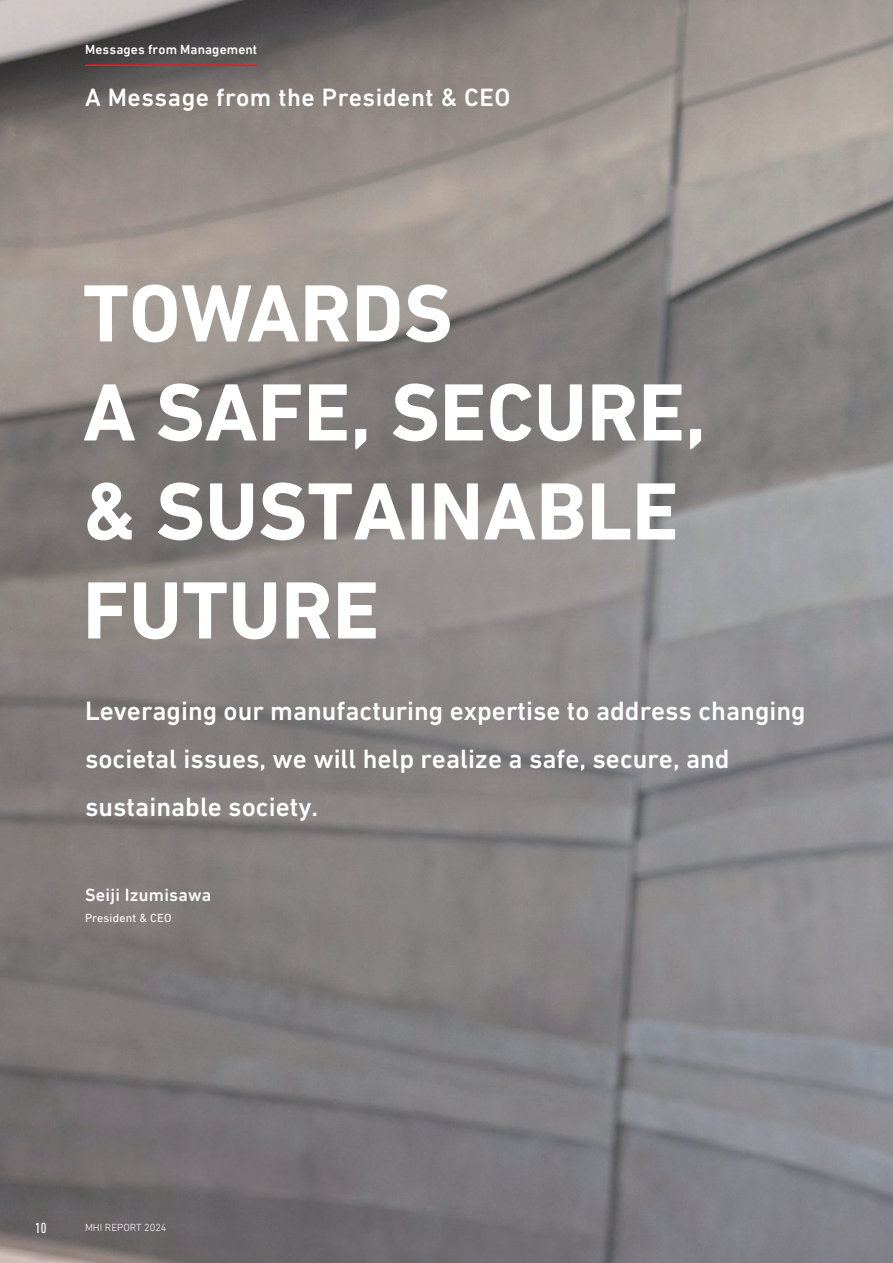
<style>
.page{position:relative;width:893px;height:1263px;background:#fff}
.page>*{position:absolute;margin:0;border:0;box-sizing:border-box;transform-origin:0 0}
.t1{font:700 82.5px/99px "DIN Next LT Pro";color:#fff}
.t2{font:500 27px/48px "DIN Next LT Pro";color:#fff}
.t3{font:500 25.5px "DIN Next LT Pro";letter-spacing:.02em;color:#fff}
.t4{font:500 18px "DIN Next LT Pro";letter-spacing:.015em;color:#fff}
.t5{font:condensed 15px "DIN Next LT Pro";color:#fff}
.t6{font:500 13.5px "DIN Next LT Pro";letter-spacing:.01em;color:#fff}
.t7{font:12px "DIN Next LT Pro";letter-spacing:.015em;color:#fff}
.t8{font:300 10.5px "DIN Next LT Pro";color:#fff}
</style>
<div class="page">
<img style="left:0;top:0;width:893px;height:1263px">
<hr style="left:85px;top:65px;width:172px;height:1px;background:#e41f25">
<p class="t6" style="left:85px;top:41px;width:174px">Messages from Management</p>
<p class="t3" style="left:85px;top:83px;width:427px">A Message from the President &amp; CEO</p>
<h1 class="t1" style="left:83px;top:264px;width:625px">TOWARDS<br>A SAFE, SECURE, &amp; SUSTAINABLE<br>FUTURE</h1>
<p class="t2" style="left:85px;top:687px;width:722px">Leveraging our manufacturing expertise to address changing societal issues, we will help realize a safe, secure, and sustainable society.</p>
<p class="t4" style="left:85px;top:884px;width:128px">Seiji Izumisawa</p>
<p class="t7" style="left:85px;top:911px;width:88px">President &amp; CEO</p>
<p class="t5" style="left:35px;top:1219px;width:14px">10</p>
<p class="t8" style="left:85px;top:1222px;width:83px">MHI REPORT 2024</p>
</div>
